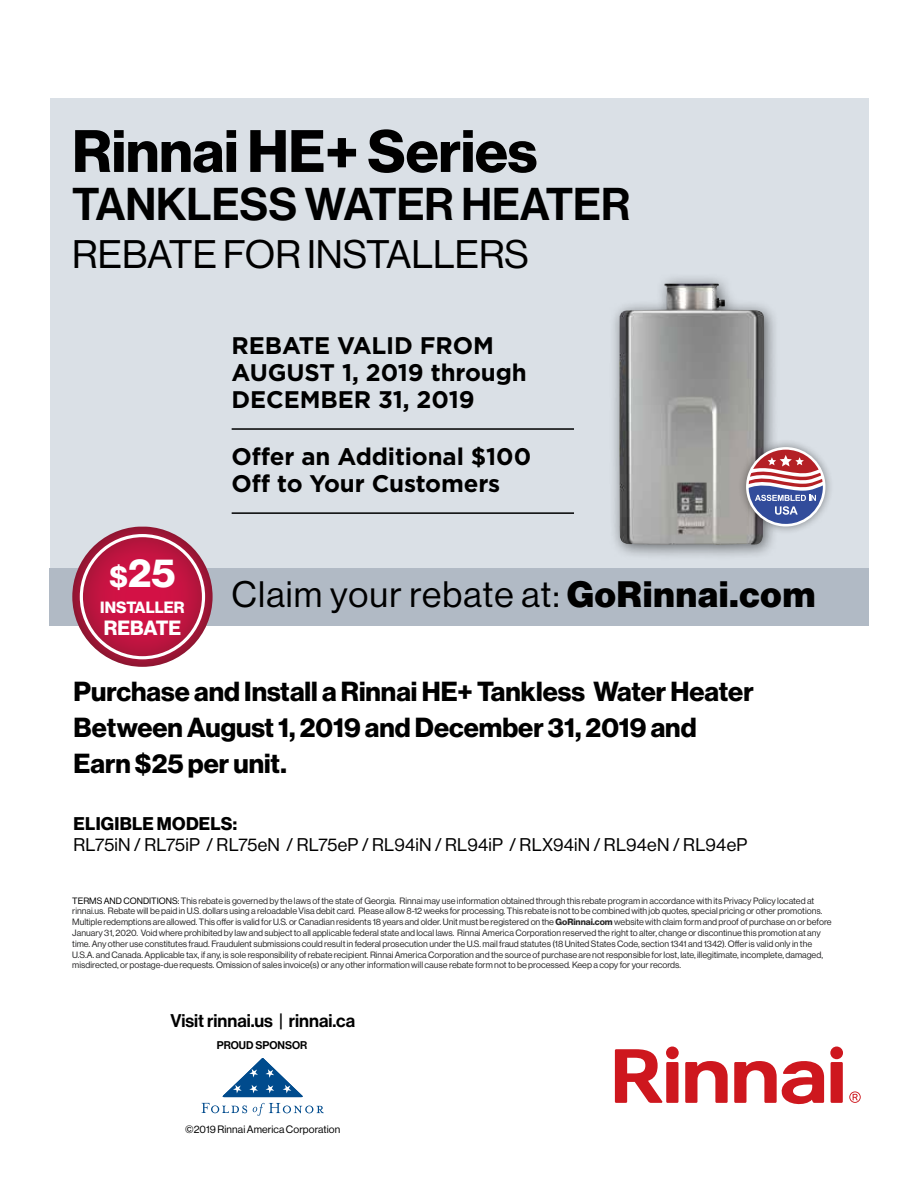
<style>
.page{position:relative;width:918px;height:1188px;background:#fff}
.page>*{position:absolute;margin:0;border:0;box-sizing:border-box;transform-origin:0 0}
.t1{font:58.5px "N Haas Grotesk DS Std 75 Bd";color:#000}
.t2{font:45px "N Haas Grotesk DS Std 65 Md";color:#000}
.t3{font:39.9px "N Haas Grotesk DS Std 75 Bd";color:#fff}
.t4{font:39px "N Haas Grotesk DS Std 55 Rg";color:#000}
.t5{font:36px "N Haas Grotesk DS Std 55 Rg";letter-spacing:.03em;color:#000}
.t6{font:27px/36px "N Haas Grotesk DS Std 75 Bd";color:#000}
.t7{font:700 24px/27px "Gotham";letter-spacing:-.005em;color:#000}
.t8{font:20.25px "N Haas Grotesk DS Std 75 Bd";color:#fff}
.t9{font:18px "N Haas Grotesk DS Std 55 Rg";letter-spacing:.015em;color:#000}
.t10{font:18px "N Haas Grotesk DS Std 65 Md";color:#000}
.t11{font:18px "N Haas Grotesk DS Std 75 Bd";letter-spacing:.015em;color:#000}
.t12{font:15.9px "N Haas Grotesk DS Std 75 Bd";color:#fff}
.t13{font:10.95px "N Haas Grotesk DS Std 65 Md";color:#000}
.t14{font:10.5px "N Haas Grotesk DS Std 55 Rg";letter-spacing:.01em;color:#000}
.t15{font:9px/10.8px "N Haas Grotesk DS Std 55 Rg";color:#292829}
.s1{font-size:30px}
.s2{font-family:"N Haas Grotesk DS Std 95 Blk"}
.s3{color:#000}
.s4{font-family:"N Haas Grotesk DS Std 75 Bd"}
</style>
<div class="page">
<div style="left:50px;top:98px;width:819px;height:481px;background:#dae0e6"></div>
<div style="left:49px;top:568px;width:820px;height:57px;background:#b1bac5"></div>
<svg style="left:222px;top:1058px;width:81px;height:39px"></svg>
<svg style="left:201px;top:1103px;width:123px;height:13px"></svg>
<svg style="left:849px;top:1091px;width:12px;height:12px"></svg>
<div style="left:666px;top:1047px;width:13px;height:12px;background:#ce171e;border-radius:50%"></div>
<div style="left:666px;top:1062px;width:12px;height:41px;background:#ce171e"></div>
<svg style="left:685px;top:1061px;width:43px;height:42px"></svg>
<div style="left:830px;top:1047px;width:13px;height:12px;background:#ce171e;border-radius:50%"></div>
<div style="left:831px;top:1062px;width:12px;height:41px;background:#ce171e"></div>
<svg style="left:615px;top:1049px;width:48px;height:54px"></svg>
<svg style="left:734px;top:1061px;width:90px;height:44px"></svg>
<div style="left:608px;top:273px;width:172px;height:287px;background:#000;opacity:.53"></div>
<img style="left:619px;top:284px;width:146px;height:261px">
<div style="left:738px;top:439px;width:96px;height:96px;background:#000;opacity:.4"></div>
<svg style="left:746px;top:447px;width:79px;height:79px"></svg>
<svg style="left:749px;top:450px;width:74px;height:74px;background:#9c7f9b"></svg>
<hr style="left:232px;top:428px;width:342px;height:2px;background:#000">
<hr style="left:232px;top:512px;width:342px;height:2px;background:#000">
<img style="left:72px;top:527px;width:141px;height:140px;border-radius:69px">
<div style="left:80px;top:534px;width:125px;height:125px;border:3px solid #fff;border-radius:50%"></div>
<h1 class="t1" style="left:72px;top:117px;width:467px">Rinnai HE+ Series</h1>
<h2 class="t2" style="left:72px;top:178px;width:560px">TANKLESS WATER HEATER</h2>
<h3 class="t4" style="left:72px;top:232px;width:458px">REBATE FOR INSTALLERS</h3>
<h3 class="t3" style="left:109px;top:550px;width:67px"><span class="s1">$</span>25</h3>
<h3 class="t12" style="left:100px;top:598px;width:86px">INSTALLER</h3>
<h3 class="t8" style="left:104px;top:616px;width:79px">REBATE</h3>
<h3 class="t7" style="left:232px;top:332px;width:297px">REBATE VALID FROM<br>AUGUST 1, 2019 through<br>DECEMBER 31, 2019</h3>
<h3 class="t7" style="left:232px;top:443px;width:301px">Offer an Additional $100<br>Off to Your Customers</h3>
<h3 class="t5" style="left:232px;top:574px;width:585px">Claim your rebate at: <span class="s2">GoRinnai.com</span></h3>
<h3 class="t6" style="left:74px;top:674px;width:682px">Purchase and Install a Rinnai HE+ Tankless Water Heater<br>Between August 1, 2019 and December 31, 2019 and<br>Earn $25 per unit.</h3>
<h3 class="t11" style="left:74px;top:813px;width:165px">ELIGIBLE MODELS:</h3>
<h3 class="t9" style="left:74px;top:835px;width:675px">RL75iN / RL75iP / RL75eN / RL75eP / RL94iN / RL94iP / RLX94iN / RL94eN / RL94eP</h3>
<p class="t15" style="left:72px;top:895px;width:761px"><span class="s3">TERMS AND CONDITIONS:</span> This rebate is governed by the laws of the state of Georgia. Rinnai may use information obtained through this rebate program in accordance with its Privacy Policy located at rinnai.us. Rebate will be paid in U.S. dollars using a reloadable Visa debit card. Please allow 8-12 weeks for processing. This rebate is not to be combined with job quotes, special pricing or other promotions.<br>Multiple redemptions are allowed. This offer is valid for U.S. or Canadian residents 18 years and older. Unit must be registered on the <span class="s4">GoRinnai.com</span> website with claim form and proof of purchase on or before January 31, 2020. Void where prohibited by law and subject to all applicable federal state and local laws. Rinnai America Corporation reserved the right to alter, change or discontinue this promotion at any time. Any other use constitutes fraud. Fraudulent submissions could result in federal prosecution under the U.S. mail fraud statutes (18 United States Code, section 1341 and 1342). Offer is valid only in the U.S.A. and Canada. Applicable tax, if any, is sole responsibility of rebate recipient. Rinnai America Corporation and the source of purchase are not responsible for lost, late, illegitimate, incomplete, damaged, misdirected, or postage-due requests. Omission of sales invoice(s) or any other information will cause rebate form not to be processed. Keep a copy for your records.</p>
<h3 class="t10" style="left:170px;top:1011px;width:186px">Visit rinnai.us | rinnai.ca</h3>
<p class="t13" style="left:217px;top:1039px;width:92px">PROUD SPONSOR</p>
<p class="t14" style="left:185px;top:1123px;width:157px">©2019 Rinnai America Corporation</p>
</div>
